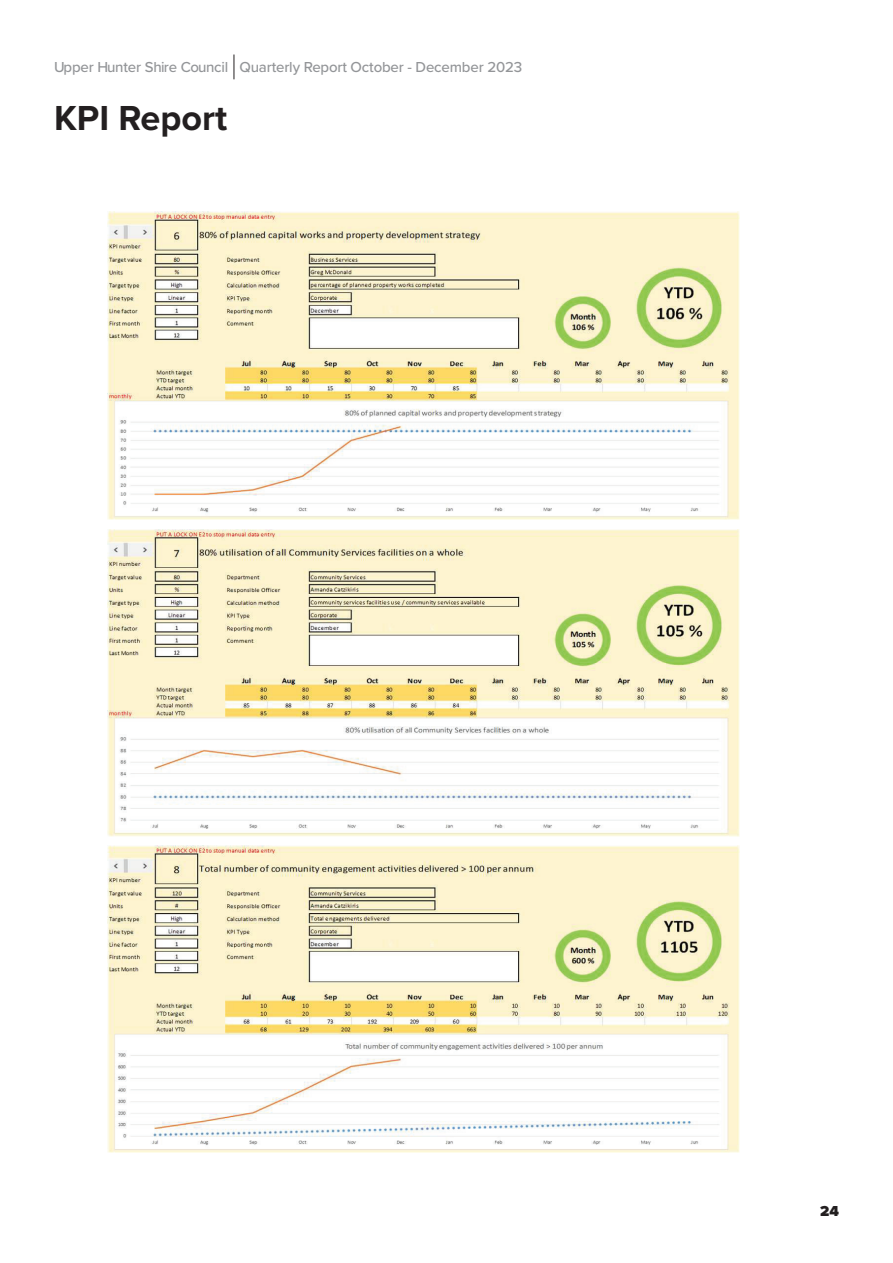
<style>
.page{position:relative;width:893px;height:1263px;background:#fff}
.page>*{position:absolute;margin:0;border:0;box-sizing:border-box;transform-origin:0 0}
.t1{font:700 36px "Proxima Nova";color:#231f20}
.t2{font:500 15px "Proxima Nova";letter-spacing:-.01em;color:#939598}
.t3{font:900 15px "Proxima Nova";color:#231f20}
</style>
<div class="page">
<img style="left:107px;top:212px;width:632px;height:307px">
<img style="left:107px;top:529px;width:632px;height:307px">
<img style="left:107px;top:846px;width:632px;height:307px">
<svg style="left:234px;top:55px;width:1px;height:24px"></svg>
<p class="t2" style="left:54px;top:56px;width:470px">Upper Hunter Shire Council Quarterly Report October - December 2023</p>
<h1 class="t1" style="left:54px;top:91px;width:175px">KPI Report</h1>
<p class="t3" style="left:820px;top:1199px;width:20px">24</p>
</div>
